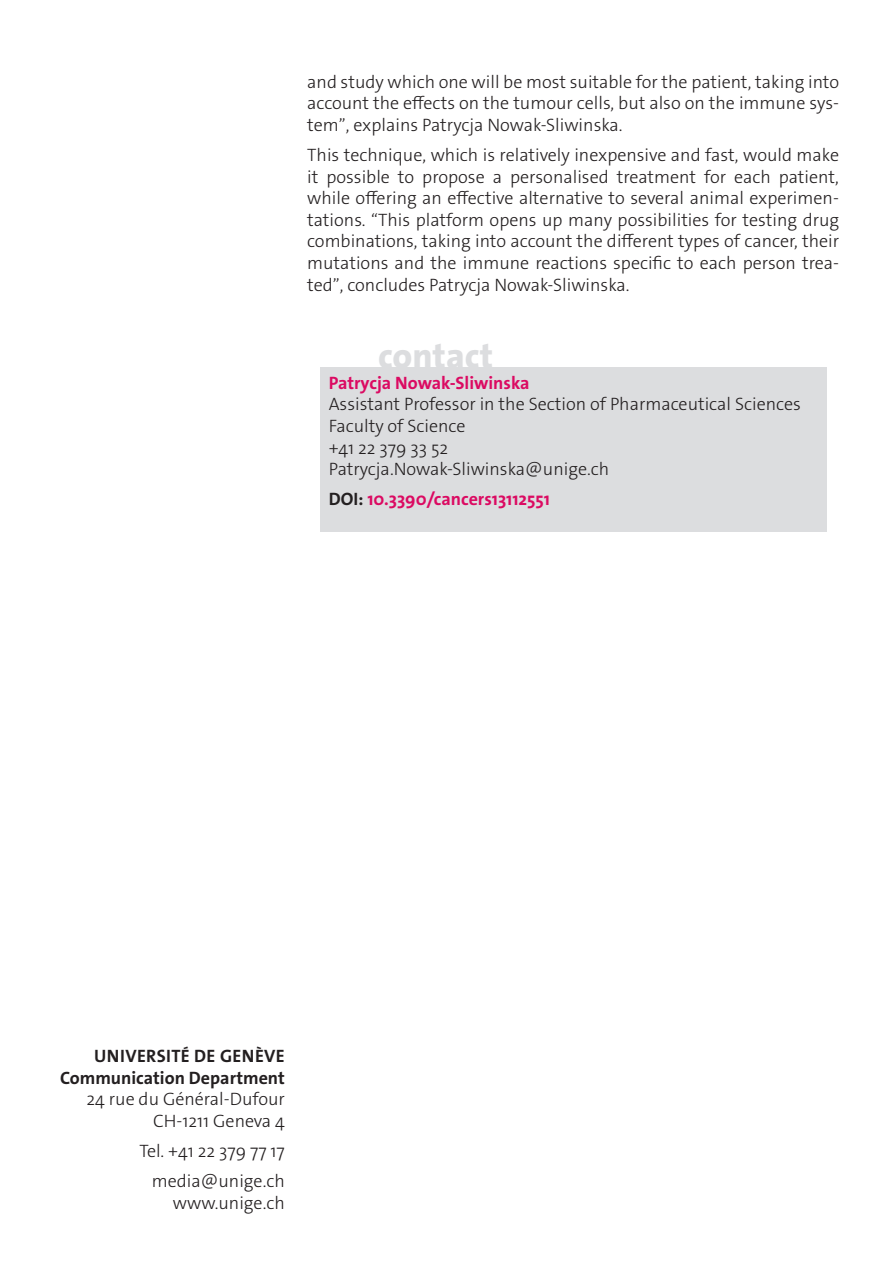
<style>
.page{position:relative;width:893px;height:1263px;background:#fff}
.page>*{position:absolute;margin:0;border:0;box-sizing:border-box;transform-origin:0 0}
._4__texte_courant{font:800 35.7px "The Sans Os F";color:#dcdddf}
._4__texte_courant-2{font:300 18px/21.6px "The Sans Os F";color:#231f20;text-align:justify}
.texte_courant{font:300 18px/21.6px "The Sans Os F";color:#231f20;text-align:right}
._4__texte_courant-3{font:700 18px "The Sans Os F";color:#db0a62}
.texte_courant-2{font:700 18px "The Sans Os F";letter-spacing:.02em;color:#231f20}
.s1{font-size:17.4px}
.s2{font-weight:700;color:#db0a62}
.s3{color:#231f20}
.s4{font-weight:700}
</style>
<div class="page">
<div style="left:320px;top:367px;width:506px;height:164px;background:#dcdddf"></div>
<p class="_4__texte_courant-2" style="left:307px;top:71px;width:533px">and study which one will be most suitable for the patient, taking into account the effects on the tumour cells, but also on the immune sys&shy;tem<span class="s1">”</span>, explains Patrycja Nowak-Sliwinska.</p>
<p class="_4__texte_courant-2" style="left:307px;top:144px;width:533px">This technique, which is relatively inexpensive and fast, would make it possible to propose a personalised treatment for each patient, while offering an effective alternative to several animal experimen&shy;tations. <span class="s1">“</span>This platform opens up many possibilities for testing drug combinations, taking into account the different types of cancer, their mutations and the immune reactions specific to each person trea&shy;ted<span class="s1">”</span>, concludes Patrycja Nowak-Sliwinska.</p>
<p class="_4__texte_courant" style="left:378px;top:333px;width:116px">contact</p>
<p class="_4__texte_courant-2" style="left:329px;top:372px;width:474px;text-align:left"><span class="s2">Patrycja Nowak-Sliwinska<br></span>Assistant Professor in the Section of Pharmaceutical Sciences<br>Faculty of Science<br>+41 22 379 33 52<br>Patrycja.Nowak-Sliwinska@unige.ch</p>
<p class="_4__texte_courant-3" style="left:329px;top:488px;width:223px"><span class="s3">DOI:</span> 10.3390/cancers13112551</p>
<p class="texte_courant-2" style="left:94px;top:1044px;width:192px">UNIVERSITÉ DE GENÈVE</p>
<p class="texte_courant" style="left:60px;top:1067px;width:226px"><span class="s4">Communication Department<br></span>24 rue du Général-Dufour<br>CH-1211 Geneva 4</p>
<p class="texte_courant" style="left:139px;top:1140px;width:147px">Tel. +41 22 379 77 17</p>
<p class="texte_courant" style="left:152px;top:1170px;width:135px">media@unige.ch www.unige.ch</p>
</div>
